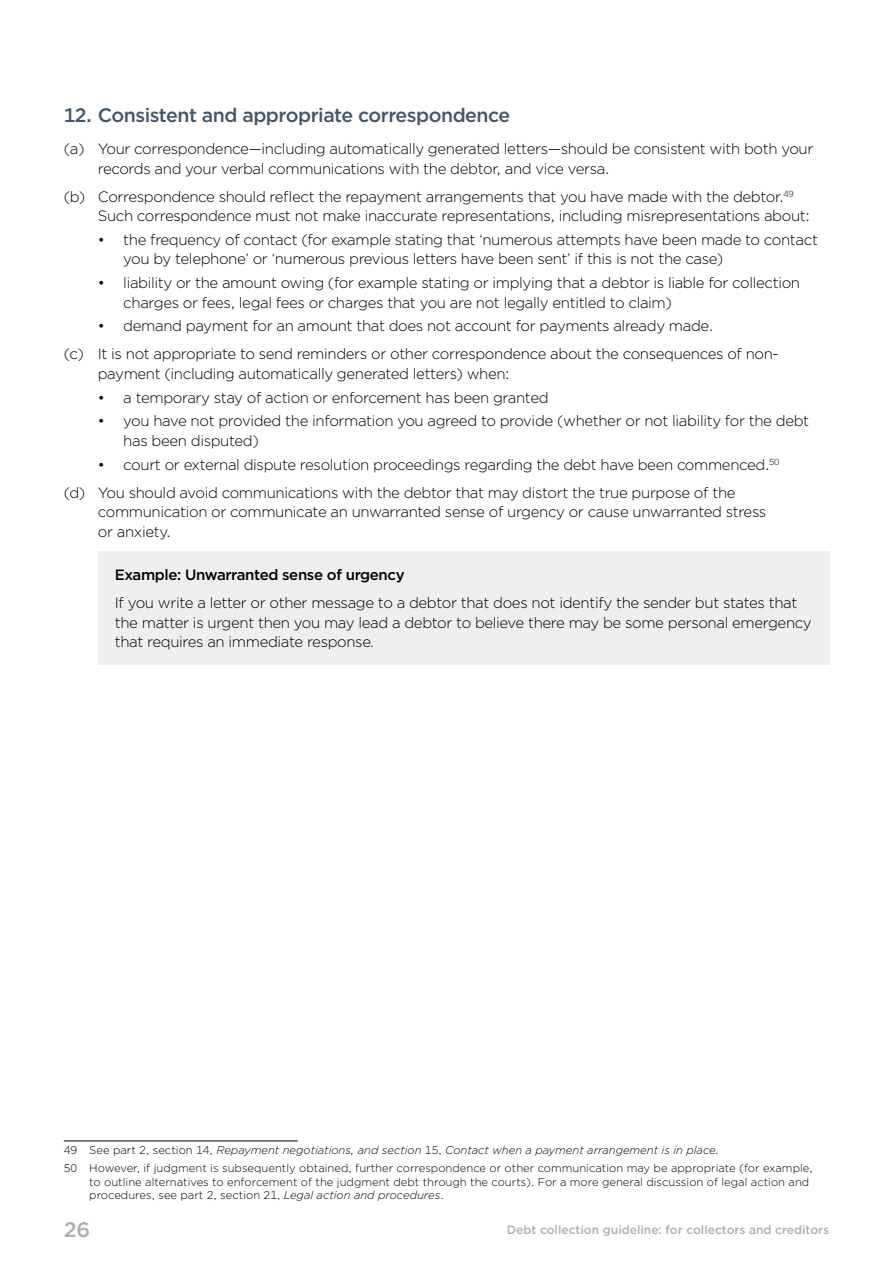
<style>
.page{position:relative;width:893px;height:1263px;background:#fff}
.page>*{position:absolute;margin:0;border:0;box-sizing:border-box;transform-origin:0 0}
.t1{font:500 21px "Gotham";color:#aab0b8}
.t2{font:500 19.5px "Gotham";letter-spacing:-.025em;color:#445567}
.t3{font:300 15px/19.5px "Gotham";letter-spacing:-.025em;color:#000}
.t4{font:500 15px "Gotham";letter-spacing:-.025em;color:#000}
.t5{font:500 12px "Gotham";color:#aab0b8}
.t6{font:300 11.25px/13.5px "Gotham";color:#000}
.t7{font:italic 300 11.25px "Gotham";color:#000}
.s1{font-style:normal}
.s2{font-style:italic}
</style>
<div class="page">
<div style="left:98px;top:551px;width:731px;height:113px;background:#f0efee"></div>
<hr style="left:64px;top:1141px;width:234px;height:1px;background:#000">
<h2 class="t2" style="left:64px;top:102px;width:448px">12. Consistent and appropriate correspondence</h2>
<p class="t3" style="left:98px;top:139px;width:717px;text-indent:-34px">(a) Your correspondence—including automatically generated letters—should be consistent with both your records and your verbal communications with the debtor, and vice versa.</p>
<p class="t3" style="left:98px;top:186px;width:714px;text-indent:-34px">(b) Correspondence should reflect the repayment arrangements that you have made with the debtor.<sup>49<br></sup>Such correspondence must not make inaccurate representations, including misrepresentations about:</p>
<p class="t3" style="left:123px;top:229px;width:696px;text-indent:-26px">• the frequency of contact (for example stating that ‘numerous attempts have been made to contact you by telephone’ or ‘numerous previous letters have been sent’ if this is not the case)</p>
<p class="t3" style="left:123px;top:273px;width:678px;text-indent:-26px">• liability or the amount owing (for example stating or implying that a debtor is liable for collection charges or fees, legal fees or charges that you are not legally entitled to claim)</p>
<p class="t3" style="left:98px;top:316px;width:617px">• demand payment for an amount that does not account for payments already made.</p>
<p class="t3" style="left:98px;top:344px;width:682px;text-indent:-34px">(c) It is not appropriate to send reminders or other correspondence about the consequences of non&shy;payment (including automatically generated letters) when:</p>
<p class="t3" style="left:98px;top:387px;width:452px">• a temporary stay of action or enforcement has been granted</p>
<p class="t3" style="left:123px;top:411px;width:687px;text-indent:-26px">• you have not provided the information you agreed to provide (whether or not liability for the debt has been disputed)</p>
<p class="t3" style="left:98px;top:454px;width:683px">• court or external dispute resolution proceedings regarding the debt have been commenced.<sup>50</sup></p>
<p class="t3" style="left:98px;top:482px;width:670px;text-indent:-34px">(d) You should avoid communications with the debtor that may distort the true purpose of the communication or communicate an unwarranted sense of urgency or cause unwarranted stress or anxiety.</p>
<p class="t4" style="left:115px;top:565px;width:291px">Example: Unwarranted sense of urgency</p>
<p class="t3" style="left:115px;top:593px;width:698px">If you write a letter or other message to a debtor that does not identify the sender but states that the matter is urgent then you may lead a debtor to believe there may be some personal emergency that requires an immediate response.</p>
<p class="t7" style="left:64px;top:1143px;width:657px"><span class="s1">49 See part 2, section 14,</span> Repayment negotiations, and section <span class="s1">15,</span> Contact when a payment arrangement is in place.</p>
<p class="t6" style="left:89px;top:1161px;width:725px;text-indent:-26px">50 However, if judgment is subsequently obtained, further correspondence or other communication may be appropriate (for example, to outline alternatives to enforcement of the judgment debt through the courts). For a more general discussion of legal action and procedures, see part 2, section 21, <span class="s2">Legal action and procedures</span>.</p>
<h1 class="t1" style="left:64px;top:1216px;width:28px">26</h1>
<p class="t5" style="left:507px;top:1222px;width:324px">Debt collection guideline: for collectors and creditors</p>
</div>
